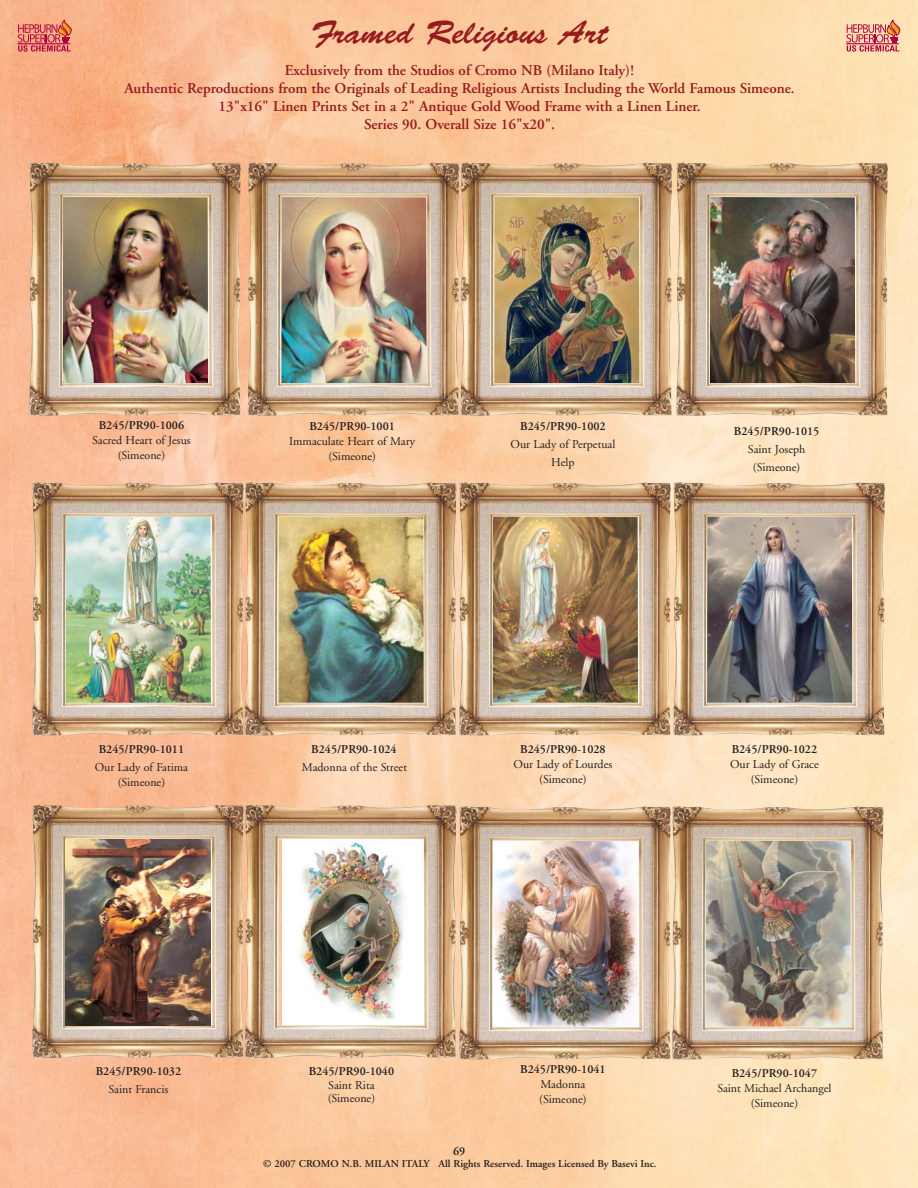
<style>
.page{position:relative;width:918px;height:1188px;background:#fff}
.page>*{position:absolute;margin:0;border:0;box-sizing:border-box;transform-origin:0 0}
.t1{font:33px "Brush Script Std";color:#971b1e}
.t2{font:600 15px/18px "Adobe Garamond";color:#971b1e;text-align:center}
.t3{font:12px/15px "Adobe Garamond";color:#231f20;text-align:center}
.t4{font:600 12px "Adobe Garamond";color:#231f20}
.t5{font:600 10.5px "Adobe Garamond";color:#231f20}
</style>
<div class="page">
<img style="left:0;top:0;width:917px;height:1188px">
<img style="left:28px;top:162px;width:213px;height:254px">
<img style="left:247px;top:162px;width:425px;height:254px">
<img style="left:675px;top:162px;width:213px;height:254px">
<img style="left:31px;top:482px;width:854px;height:254px">
<img style="left:31px;top:804px;width:426px;height:254px">
<img style="left:458px;top:806px;width:426px;height:254px">
<img style="left:689px;top:825px;width:169px;height:211px">
<svg style="left:18px;top:19px;width:55px;height:33px;background:#e0766b"></svg>
<hr style="left:17px;top:43px;width:53px;height:1px;background:#b00241">
<svg style="left:846px;top:20px;width:54px;height:32px;background:#e29284"></svg>
<hr style="left:846px;top:43px;width:53px;height:1px;background:#b00241">
<img style="left:66px;top:840px;width:145px;height:186px">
<h1 class="t1" style="left:311px;top:23px;width:298px">Framed Religious Art</h1>
<p class="t2" style="left:124px;top:63px;width:672px">Exclusively from the Studios of Cromo NB (Milano Italy)!<br>Authentic Reproductions from the Originals of Leading Religious Artists Including the World Famous Simeone.<br>13"x16" Linen Prints Set in a 2" Antique Gold Wood Frame with a Linen Liner.<br>Series 90. Overall Size 16"x20".</p>
<p class="t4" style="left:99px;top:420px;width:87px">B245/PR90-1006</p>
<p class="t3" style="left:92px;top:434px;width:100px">Sacred Heart of Jesus (Simeone)</p>
<p class="t4" style="left:309px;top:421px;width:87px">B245/PR90-1001</p>
<p class="t3" style="left:289px;top:435px;width:127px">Immaculate Heart of Mary (Simeone)</p>
<p class="t4" style="left:520px;top:421px;width:87px">B245/PR90-1002</p>
<p class="t3" style="left:511px;top:436px;width:106px;line-height:18px">Our Lady of Perpetual<br>Help</p>
<p class="t4" style="left:99px;top:744px;width:87px">B245/PR90-1011</p>
<p class="t3" style="left:95px;top:760px;width:95px">Our Lady of Fatima (Simeone)</p>
<p class="t4" style="left:311px;top:744px;width:87px">B245/PR90-1024</p>
<p class="t3" style="left:302px;top:760px;width:107px">Madonna of the Street</p>
<p class="t4" style="left:520px;top:744px;width:87px">B245/PR90-1028</p>
<p class="t3" style="left:514px;top:757px;width:100px">Our Lady of Lourdes (Simeone)</p>
<p class="t4" style="left:734px;top:426px;width:87px">B245/PR90-1015</p>
<p class="t3" style="left:748px;top:441px;width:59px;line-height:18px">Saint Joseph (Simeone)</p>
<p class="t4" style="left:732px;top:744px;width:87px">B245/PR90-1022</p>
<p class="t3" style="left:730px;top:757px;width:90px">Our Lady of Grace (Simeone)</p>
<p class="t4" style="left:96px;top:1067px;width:87px">B245/PR90-1032</p>
<p class="t3" style="left:109px;top:1083px;width:61px">Saint Francis</p>
<p class="t4" style="left:309px;top:1067px;width:87px">B245/PR90-1040</p>
<p class="t3" style="left:328px;top:1079px;width:49px;line-height:13.5px;text-align:left">Saint Rita (Simeone)</p>
<p class="t4" style="left:453px;top:1146px;width:14px">69</p>
<p class="t4" style="left:520px;top:1065px;width:87px">B245/PR90-1041</p>
<p class="t3" style="left:539px;top:1078px;width:49px;text-align:left">Madonna (Simeone)</p>
<p class="t5" style="left:263px;top:1160px;width:395px">© 2007 CROMO N.B. MILAN ITALY All Rights Reserved. Images Licensed By Basevi Inc.</p>
<p class="t4" style="left:732px;top:1068px;width:87px">B245/PR90-1047</p>
<p class="t3" style="left:717px;top:1082px;width:116px">Saint Michael Archangel (Simeone)</p>
</div>
